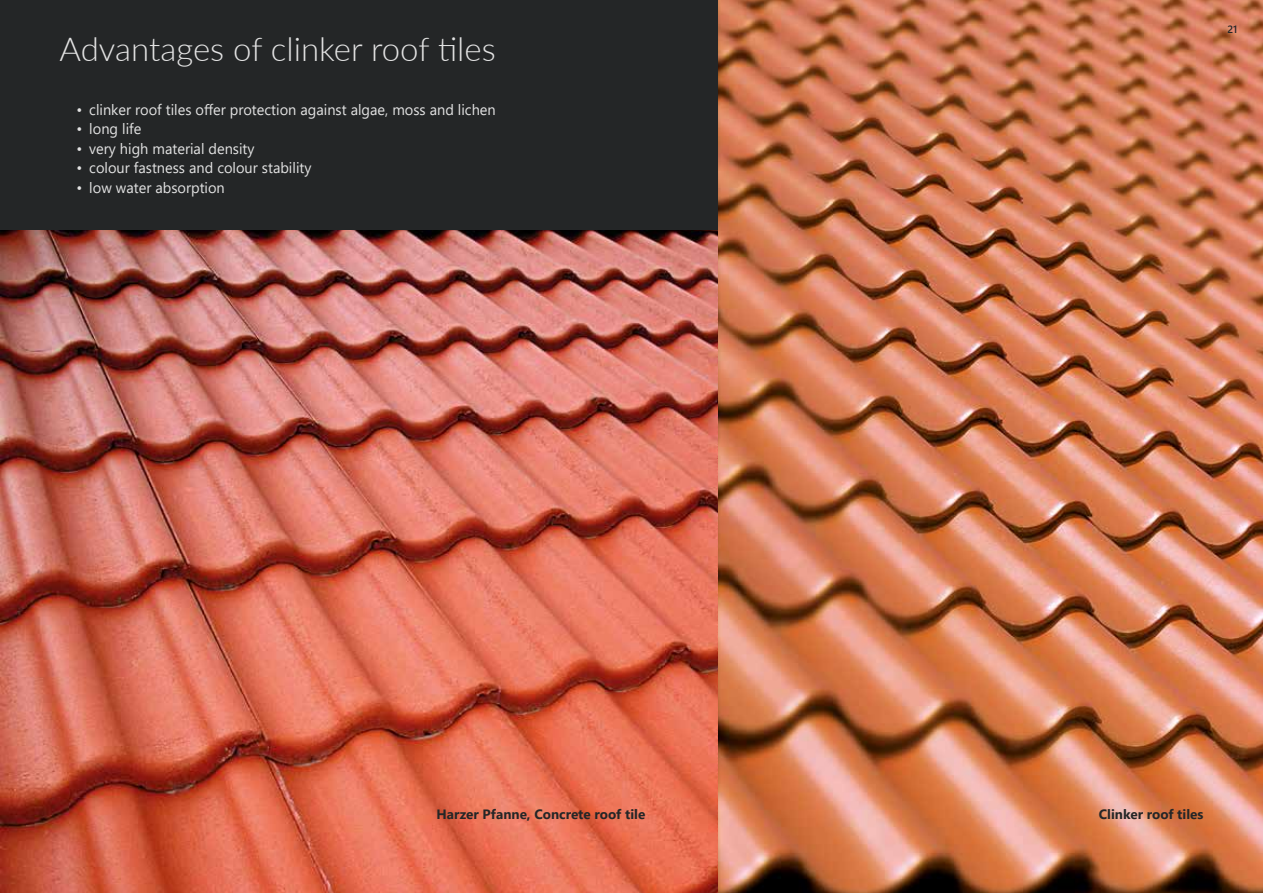
<style>
.page{position:relative;width:1263px;height:893px;background:#fff}
.page>*{position:absolute;margin:0;border:0;box-sizing:border-box;transform-origin:0 0}
.t1{font:300 33px "Lato";color:#e3e3e3}
.t2{font:15px "Segoe UI";color:#e3e3e3}
.t3{font:700 13.5px "Segoe UI";color:#242627}
.t4{font:600 10.5px "Segoe UI";color:#242627}
</style>
<div class="page">
<img style="left:717px;top:0;width:546px;height:893px">
<img style="left:0;top:230px;width:717px;height:663px">
<div style="left:0;top:0;width:717px;height:230px;background:#242627"></div>
<h1 class="t1" style="left:60px;top:26px;width:438px">Advantages of clinker roof tiles</h1>
<p class="t2" style="left:77px;top:95px;width:421px">• clinker roof tiles offer protection against algae, moss and lichen</p>
<p class="t2" style="left:77px;top:115px;width:66px">• long life</p>
<p class="t2" style="left:77px;top:134px;width:180px">• very high material density</p>
<p class="t2" style="left:77px;top:154px;width:236px">• colour fastness and colour stability</p>
<p class="t2" style="left:77px;top:173px;width:150px">• low water absorption</p>
<p class="t4" style="left:1227px;top:20px;width:12px">21</p>
<p class="t3" style="left:436px;top:802px;width:210px">Harzer Pfanne, Concrete roof tile</p>
<p class="t3" style="left:1099px;top:802px;width:106px">Clinker roof tiles</p>
</div>
